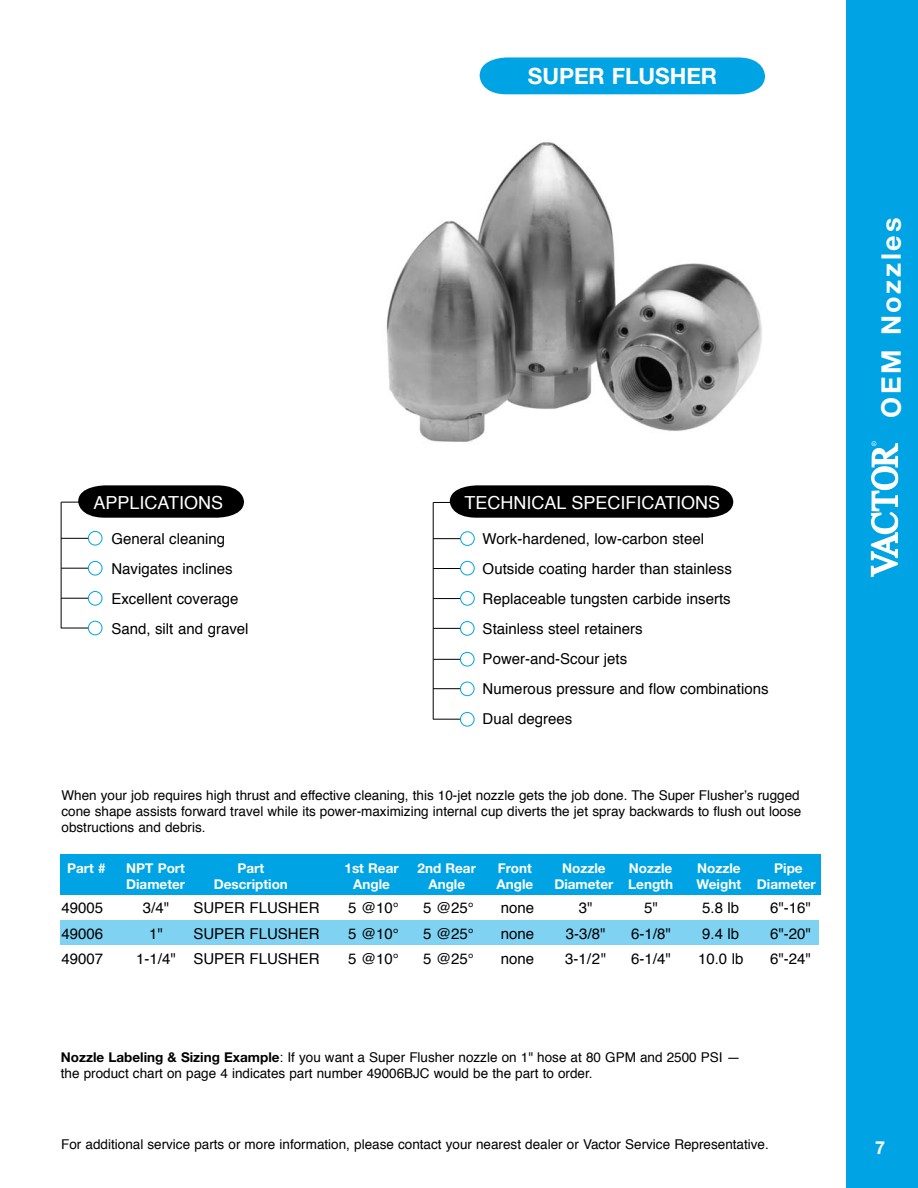
<style>
.page{position:relative;width:918px;height:1188px;background:#fff}
.page>*{position:absolute;margin:0;border:0;box-sizing:border-box;transform-origin:0 0}
.t1{font:700 27px "Helvetica Neue";letter-spacing:.1em;color:#fff}
.t2{font:700 22.5px "Helvetica Neue";color:#fff}
.t3{font:18px "Helvetica";color:#fff}
.t4{font:700 18px "Helvetica Neue";color:#fff}
.t5{font:15px/30px "Helvetica";color:#000}
.t6{font:13.5px/16.2px "Helvetica";color:#000;text-align:justify}
.t7{font:700 13.5px "Helvetica Neue";color:#fff}
.s1{font-family:"Helvetica Neue";font-weight:700}
</style>
<div class="page">
<img style="left:386px;top:142px;width:376px;height:300px">
<div style="left:480px;top:57px;width:285px;height:37px;background:#00a4e4"></div>
<svg style="left:434px;top:485px;width:299px;height:33px;background:#1b1b1b"></svg>
<hr style="left:433px;top:502px;width:1px;height:217px;background:#000">
<svg style="left:433px;top:538px;width:27px;height:1px"></svg>
<svg style="left:433px;top:568px;width:27px;height:1px"></svg>
<div style="left:460px;top:561px;width:14px;height:14px;border:1px solid #00a4e4;border-radius:50%"></div>
<div style="left:460px;top:532px;width:14px;height:14px;border:1px solid #00a4e4;border-radius:50%"></div>
<svg style="left:433px;top:598px;width:27px;height:1px"></svg>
<div style="left:460px;top:591px;width:14px;height:14px;border:1px solid #00a4e4;border-radius:50%"></div>
<svg style="left:433px;top:628px;width:27px;height:1px"></svg>
<div style="left:460px;top:621px;width:14px;height:14px;border:1px solid #00a4e4;border-radius:50%"></div>
<svg style="left:433px;top:659px;width:27px;height:1px"></svg>
<div style="left:460px;top:652px;width:14px;height:14px;border:1px solid #00a4e4;border-radius:50%"></div>
<svg style="left:433px;top:688px;width:27px;height:1px"></svg>
<svg style="left:433px;top:719px;width:27px;height:1px"></svg>
<div style="left:460px;top:682px;width:14px;height:14px;border:1px solid #00a4e4;border-radius:50%"></div>
<div style="left:460px;top:712px;width:14px;height:14px;border:1px solid #00a4e4;border-radius:50%"></div>
<svg style="left:61px;top:485px;width:183px;height:33px;background:#2a2a2a"></svg>
<hr style="left:61px;top:502px;width:1px;height:126px;background:#000">
<svg style="left:61px;top:538px;width:27px;height:1px"></svg>
<svg style="left:61px;top:568px;width:27px;height:1px"></svg>
<div style="left:88px;top:561px;width:14px;height:14px;border:1px solid #00a4e4;border-radius:50%"></div>
<div style="left:88px;top:531px;width:14px;height:14px;border:1px solid #00a4e4;border-radius:50%"></div>
<svg style="left:61px;top:598px;width:27px;height:1px"></svg>
<div style="left:88px;top:591px;width:14px;height:14px;border:1px solid #00a4e4;border-radius:50%"></div>
<svg style="left:61px;top:628px;width:27px;height:1px"></svg>
<div style="left:88px;top:621px;width:14px;height:14px;border:1px solid #00a4e4;border-radius:50%"></div>
<div style="left:847px;top:0;width:71px;height:1188px;background:#00a4e4"></div>
<div style="left:60px;top:854px;width:761px;height:41px;background:#00a4e4"></div>
<div style="left:60px;top:921px;width:759px;height:24px;background:#80d2f2"></div>
<svg style="left:871px;top:441px;width:27px;height:136px"></svg>
<h3 class="t3" style="left:93px;top:487px;width:131px">APPLICATIONS</h3>
<h2 class="t2" style="left:528px;top:62px;width:31px">Super</h2>
<h2 class="t2" style="left:612px;top:62px;width:30px">Flusher</h2>
<h3 class="t3" style="left:464px;top:487px;width:257px">TECHNICAL SPECIFICATIONS</h3>
<p class="t5" style="left:111px;top:523px;width:139px">General cleaning<br>Navigates inclines<br>Excellent coverage<br>Sand, silt and gravel</p>
<p class="t5" style="left:483px;top:524px;width:287px">Work-hardened, low-carbon steel<br>Outside coating harder than stainless<br>Replaceable tungsten carbide inserts<br>Stainless steel retainers<br>Power-and-Scour jets<br>Numerous pressure and flow combinations<br>Dual degrees</p>
<p class="t6" style="left:61px;top:786px;width:741px">When your job requires high thrust and effective cleaning, this 10-jet nozzle gets the job done. The Super Flusher’s rugged cone shape assists forward travel while its power-maximizing internal cup diverts the jet spray backwards to flush out loose obstructions and debris.</p>
<p class="t7" style="left:67px;top:859px;width:40px">Part #</p>
<p class="t7" style="left:126px;top:859px;width:60px">NPT Port</p>
<p class="t7" style="left:237px;top:859px;width:28px">Part</p>
<p class="t7" style="left:345px;top:859px;width:56px">1st Rear</p>
<p class="t7" style="left:418px;top:859px;width:60px">2nd Rear</p>
<p class="t7" style="left:498px;top:859px;width:36px">Front</p>
<p class="t7" style="left:562px;top:859px;width:45px">Nozzle</p>
<p class="t7" style="left:629px;top:859px;width:45px">Nozzle</p>
<p class="t7" style="left:697px;top:859px;width:45px">Nozzle</p>
<p class="t7" style="left:774px;top:859px;width:30px">Pipe</p>
<p class="t7" style="left:126px;top:876px;width:60px">Diameter</p>
<p class="t7" style="left:214px;top:876px;width:76px">Description</p>
<p class="t7" style="left:353px;top:876px;width:38px">Angle</p>
<p class="t7" style="left:428px;top:876px;width:38px">Angle</p>
<p class="t7" style="left:497px;top:876px;width:38px">Angle</p>
<p class="t7" style="left:554px;top:876px;width:120px">Diameter Length</p>
<p class="t7" style="left:697px;top:876px;width:121px">Weight Diameter</p>
<p class="t5" style="left:61px;top:892px;width:43px">49005</p>
<p class="t5" style="left:143px;top:892px;width:28px">3/4"</p>
<p class="t5" style="left:193px;top:892px;width:128px">SUPER FLUSHER</p>
<p class="t5" style="left:348px;top:892px;width:52px">5 @10°</p>
<p class="t5" style="left:423px;top:892px;width:52px">5 @25°</p>
<p class="t5" style="left:501px;top:892px;width:35px">none</p>
<p class="t5" style="left:579px;top:892px;width:15px">3"</p>
<p class="t5" style="left:644px;top:892px;width:15px">5"</p>
<p class="t5" style="left:702px;top:892px;width:39px">5.8 lb</p>
<p class="t5" style="left:770px;top:892px;width:42px">6"-16"</p>
<p class="t5" style="left:61px;top:918px;width:43px">49006</p>
<p class="t5" style="left:149px;top:918px;width:15px">1"</p>
<p class="t5" style="left:193px;top:918px;width:128px">SUPER FLUSHER</p>
<p class="t5" style="left:348px;top:918px;width:52px">5 @10°</p>
<p class="t5" style="left:423px;top:918px;width:52px">5 @25°</p>
<p class="t5" style="left:501px;top:918px;width:35px">none</p>
<p class="t5" style="left:566px;top:918px;width:41px">3-3/8"</p>
<p class="t5" style="left:631px;top:918px;width:41px">6-1/8"</p>
<p class="t5" style="left:702px;top:918px;width:39px">9.4 lb</p>
<p class="t5" style="left:770px;top:918px;width:42px">6"-20"</p>
<p class="t5" style="left:61px;top:943px;width:43px">49007</p>
<p class="t5" style="left:136px;top:943px;width:185px">1-1/4" SUPER FLUSHER</p>
<p class="t5" style="left:348px;top:943px;width:52px">5 @10°</p>
<p class="t5" style="left:423px;top:943px;width:52px">5 @25°</p>
<p class="t5" style="left:501px;top:943px;width:35px">none</p>
<p class="t5" style="left:565px;top:943px;width:43px">3-1/2"</p>
<p class="t5" style="left:631px;top:943px;width:41px">6-1/4"</p>
<p class="t5" style="left:698px;top:943px;width:47px">10.0 lb</p>
<p class="t5" style="left:770px;top:943px;width:42px">6"-24"</p>
<p class="t6" style="left:61px;top:1049px;width:681px"><span class="s1">Nozzle Labeling &amp; Sizing Example</span>: If you want a Super Flusher nozzle on 1" hose at 80 GPM and 2500 PSI — the product chart on page 4 indicates part number 49006BJC would be the part to order.</p>
<p class="t6" style="left:61px;top:1136px;width:709px">For additional service parts or more information, please contact your nearest dealer or Vactor Service Representative.</p>
<h1 class="t1" style="left:874px;top:418px;width:201px;rotate:-90deg">OEM Nozzles</h1>
<h3 class="t4" style="left:875px;top:1136px;width:12px">7</h3>
</div>
